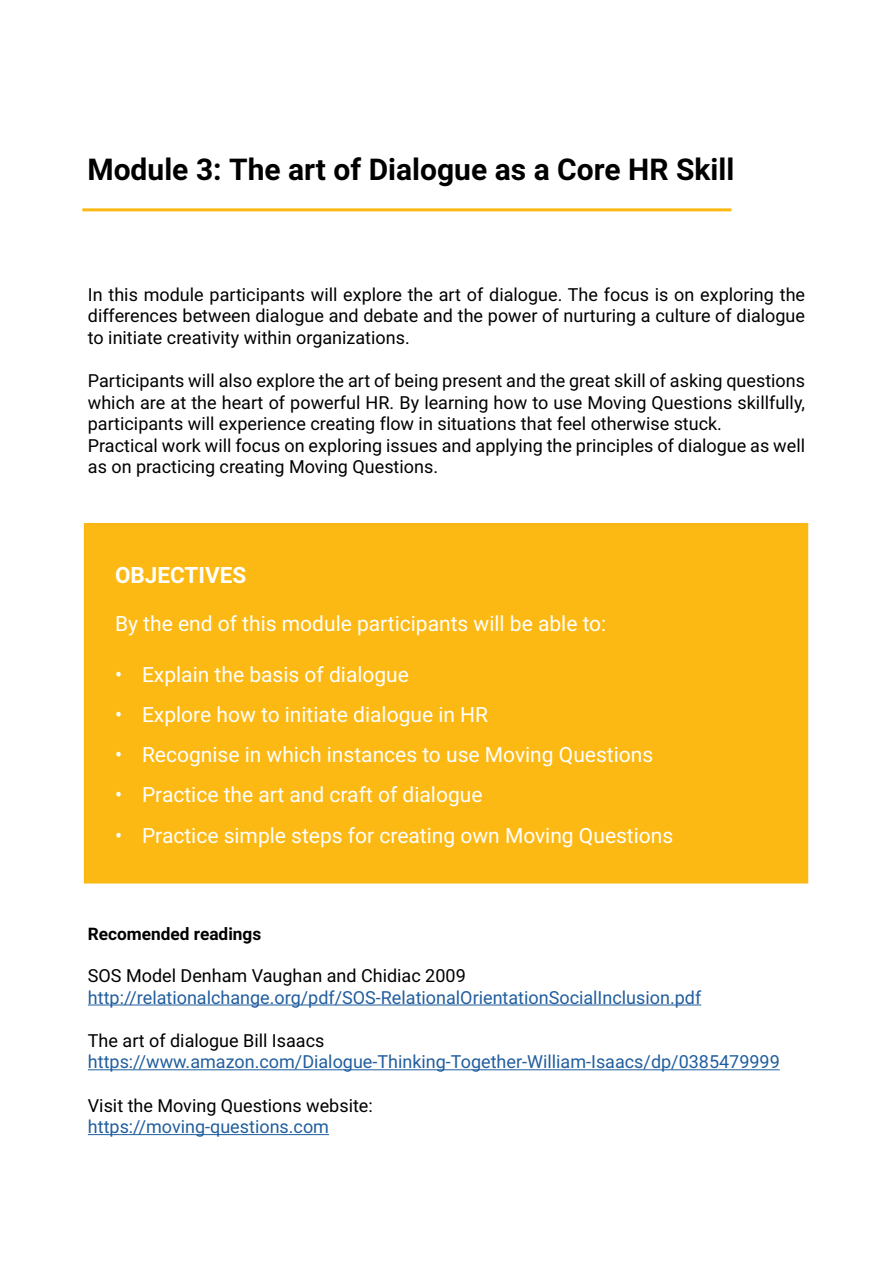
<style>
.page{position:relative;width:893px;height:1263px;background:#fff}
.page>*{position:absolute;margin:0;border:0;box-sizing:border-box;transform-origin:0 0}
.t1{font:700 30px "Roboto";color:#000}
.t2{font:700 22.5px "Roboto";color:#fff}
.t3{font:21px "Roboto";color:#fff}
.t4{font:18px/21.6px "Roboto";color:#000;text-align:justify}
.t5{font:18px "Roboto";color:#215e9e}
.t6{font:700 17.25px "Roboto";color:#000}
</style>
<div class="page">
<hr style="left:88px;top:1004px;width:613px;height:1px;background:#215e9e">
<hr style="left:88px;top:1069px;width:692px;height:1px;background:#215e9e">
<hr style="left:88px;top:1134px;width:241px;height:1px;background:#215e9e">
<div style="left:84px;top:523px;width:724px;height:360px;background:#fdb913"></div>
<hr style="left:82px;top:208px;width:649px;height:3px;background:#fdb913">
<h1 class="t1" style="left:87px;top:148px;width:648px">Module 3: The art of Dialogue as a Core HR Skill</h1>
<p class="t4" style="left:88px;top:283px;width:719px">In this module participants will explore the art of dialogue. The focus is on exploring the differences between dialogue and debate and the power of nurturing a culture of dialogue to initiate creativity within organizations.</p>
<p class="t4" style="left:88px;top:369px;width:719px;text-align:left">Participants will also explore the art of being present and the great skill of asking questions which are at the heart of powerful HR. By learning how to use Moving Questions skillfully, participants will experience creating flow in situations that feel otherwise stuck.<br>Practical work will focus on exploring issues and applying the principles of dialogue as well as on practicing creating Moving Questions.</p>
<p class="t2" style="left:115px;top:559px;width:133px">OBJECTIVES</p>
<p class="t3" style="left:115px;top:609px;width:493px">By the end of this module participants will be able to:</p>
<p class="t3" style="left:115px;top:659px;width:295px">• Explain the basis of dialogue</p>
<p class="t3" style="left:115px;top:700px;width:375px">• Explore how to initiate dialogue in HR</p>
<p class="t3" style="left:115px;top:740px;width:540px">• Recognise in which instances to use Moving Questions</p>
<p class="t3" style="left:115px;top:780px;width:369px">• Practice the art and craft of dialogue</p>
<p class="t3" style="left:115px;top:820px;width:560px">• Practice simple steps for creating own Moving Questions</p>
<p class="t6" style="left:88px;top:921px;width:175px">Recomended readings</p>
<p class="t4" style="left:88px;top:964px;width:379px">SOS Model Denham Vaughan and Chidiac 2009</p>
<p class="t5" style="left:88px;top:985px;width:615px">http://relationalchange.org/pdf/SOS-RelationalOrientationSocialInclusion.pdf</p>
<p class="t4" style="left:88px;top:1029px;width:238px">The art of dialogue Bill Isaacs</p>
<p class="t5" style="left:88px;top:1049px;width:693px">https://www.amazon.com/Dialogue-Thinking-Together-William-Isaacs/dp/0385479999</p>
<p class="t4" style="left:88px;top:1094px;width:286px">Visit the Moving Questions website:</p>
<p class="t5" style="left:88px;top:1114px;width:243px">https://moving-questions.com</p>
</div>
